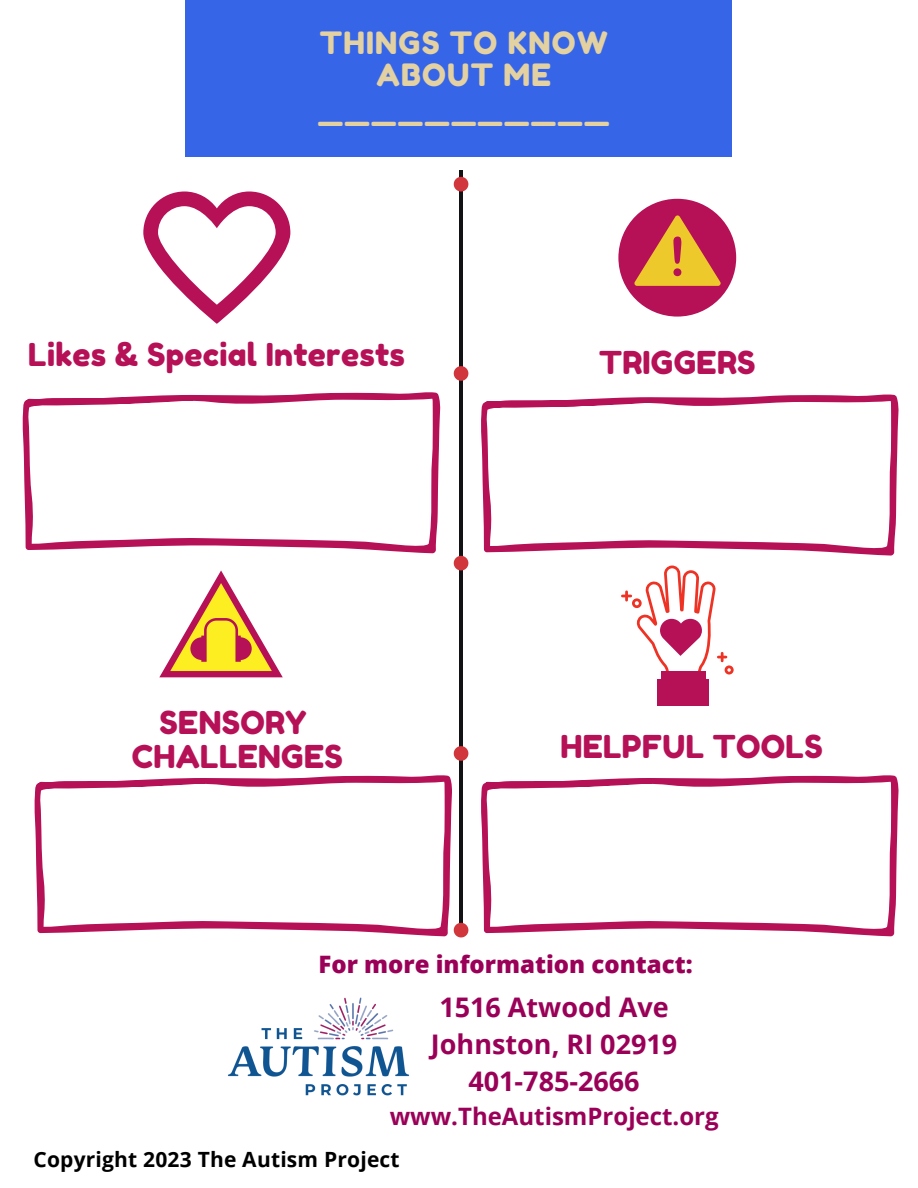
<style>
.page{position:relative;width:918px;height:1188px;background:#fff}
.page>*{position:absolute;margin:0;border:0;box-sizing:border-box;transform-origin:0 0}
.t1{font:31.5px/33.9px "Fredoka One";letter-spacing:.01em;color:#b61057;text-align:center}
.t2{font:30.75px/32.7px "Fredoka One";letter-spacing:.1em;color:#e3d1a2;text-align:center}
.t3{font:30.75px/32.7px "Fredoka One";letter-spacing:.04em;color:#e3d1a2;text-align:center}
.t4{font:700 27px/37.2px "Open Sans";color:#9a0058;text-align:center}
.t5{font:800 24px "Open Sans";color:#9a0058}
.t6{font:700 24px "Open Sans";color:#9a0058}
.t7{font:700 21px "Open Sans";letter-spacing:.01em;color:#000}
</style>
<div class="page">
<hr style="left:459px;top:170px;width:4px;height:763px;background:#121113">
<div style="left:185px;top:0;width:547px;height:157px;background:#3665e8"></div>
<svg style="left:454px;top:177px;width:14px;height:14px"></svg>
<svg style="left:454px;top:366px;width:14px;height:15px"></svg>
<svg style="left:454px;top:556px;width:14px;height:14px"></svg>
<svg style="left:454px;top:746px;width:14px;height:15px"></svg>
<svg style="left:454px;top:923px;width:14px;height:14px"></svg>
<div style="left:618px;top:199px;width:118px;height:118px;background:#b61057;border-radius:50%"></div>
<svg style="left:634px;top:215px;width:87px;height:71px"></svg>
<svg style="left:23px;top:392px;width:417px;height:161px"></svg>
<svg style="left:481px;top:394px;width:417px;height:162px"></svg>
<svg style="left:159px;top:570px;width:124px;height:107px"></svg>
<svg style="left:481px;top:775px;width:417px;height:161px"></svg>
<div style="left:658px;top:679px;width:51px;height:27px;background:#b61057"></div>
<svg style="left:622px;top:565px;width:106px;height:120px"></svg>
<div style="left:725px;top:665px;width:8px;height:10px;border:3px solid #ee3224;border-radius:50%"></div>
<svg style="left:143px;top:192px;width:147px;height:132px"></svg>
<svg style="left:35px;top:775px;width:417px;height:161px"></svg>
<img style="left:227px;top:997px;width:183px;height:99px">
<h1 class="t3" style="left:318px;top:26px;width:293px">THINGS TO KNOW<br>ABOUT ME ___________</h1>
<p class="t2" style="left:301px;top:35px;width:316px">EFFECTIVE WAYS<br>OF STUDYING<br>BEFORE EXAMS</p>
<p class="t1" style="left:28px;top:338px;width:378px">Likes &amp; Special Interests</p>
<h2 class="t1" style="left:599px;top:345px;width:158px">TRIGGERS</h2>
<h1 class="t1" style="left:132px;top:705px;width:212px">SENSORY<br>CHALLENGES</h1>
<h1 class="t1" style="left:560px;top:729px;width:264px">HELPFUL TOOLS</h1>
<p class="t5" style="left:319px;top:947px;width:376px">For more information contact:</p>
<p class="t4" style="left:431px;top:988px;width:248px">1516 Atwood Ave<br>Johnston, RI 02919<br>401-785-2666</p>
<p class="t6" style="left:390px;top:1100px;width:331px">www.TheAutismProject.org</p>
<p class="t7" style="left:33px;top:1145px;width:368px">Copyright 2023 The Autism Project</p>
</div>
